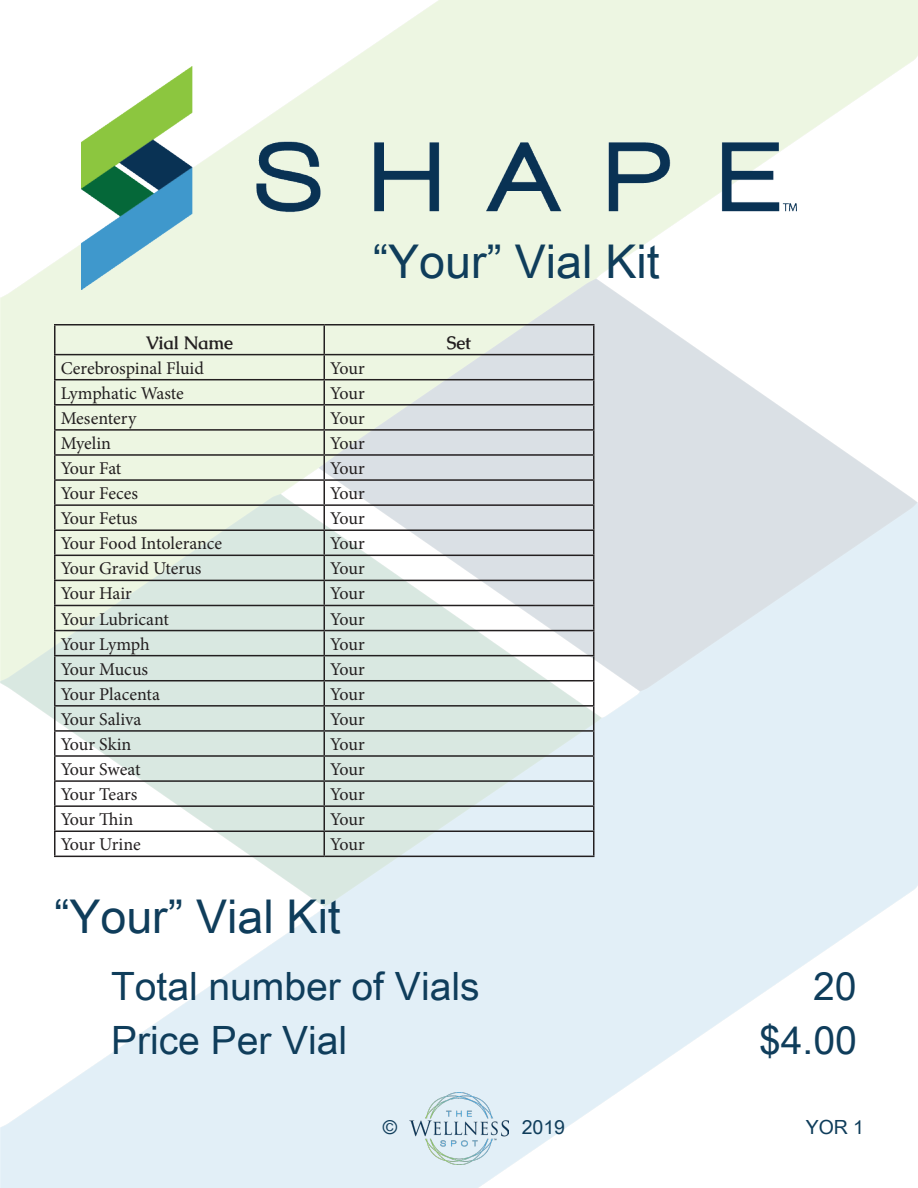
<style>
.page{position:relative;width:918px;height:1188px;background:#fff}
.page>*{position:absolute;margin:0;border:0;box-sizing:border-box;transform-origin:0 0}
.t1{font:46.5px "Arial Unicode MS";color:#0f3d5b}
.t2{font:39px "Arial Unicode MS";color:#0f3d5b}
.t3{font:19.5px "Arial Unicode MS";color:#0f3d5b}
.t4{font:18px "Minion Pro";letter-spacing:-.005em;color:#231f20}
.t5{font:700 18px "Caudex";color:#231f20}
</style>
<div class="page">
<img style="left:0;top:0;width:918px;height:1188px">
<img style="left:81px;top:66px;width:716px;height:224px">
<img style="left:410px;top:1092px;width:98px;height:72px">
<hr style="left:54px;top:324px;width:270px;height:2px;background:#231f20">
<hr style="left:54px;top:326px;width:2px;height:28px;background:#231f20">
<hr style="left:324px;top:324px;width:271px;height:2px;background:#231f20">
<hr style="left:54px;top:354px;width:270px;height:1px;background:#231f20">
<hr style="left:54px;top:355px;width:2px;height:24px;background:#231f20">
<hr style="left:324px;top:354px;width:271px;height:1px;background:#231f20">
<hr style="left:54px;top:379px;width:270px;height:1px;background:#231f20">
<hr style="left:54px;top:380px;width:2px;height:24px;background:#231f20">
<hr style="left:324px;top:379px;width:271px;height:1px;background:#231f20">
<hr style="left:54px;top:404px;width:270px;height:2px;background:#231f20">
<hr style="left:54px;top:406px;width:2px;height:23px;background:#231f20">
<hr style="left:324px;top:404px;width:271px;height:2px;background:#231f20">
<hr style="left:54px;top:429px;width:270px;height:2px;background:#231f20">
<hr style="left:54px;top:431px;width:2px;height:23px;background:#231f20">
<hr style="left:324px;top:429px;width:271px;height:2px;background:#231f20">
<hr style="left:54px;top:454px;width:270px;height:2px;background:#231f20">
<hr style="left:54px;top:456px;width:2px;height:23px;background:#231f20">
<hr style="left:324px;top:454px;width:271px;height:2px;background:#231f20">
<hr style="left:54px;top:479px;width:270px;height:2px;background:#231f20">
<hr style="left:54px;top:481px;width:2px;height:23px;background:#231f20">
<hr style="left:324px;top:479px;width:271px;height:2px;background:#231f20">
<hr style="left:54px;top:504px;width:270px;height:2px;background:#231f20">
<hr style="left:54px;top:506px;width:2px;height:23px;background:#231f20">
<hr style="left:324px;top:504px;width:271px;height:2px;background:#231f20">
<hr style="left:54px;top:529px;width:270px;height:2px;background:#231f20">
<hr style="left:54px;top:531px;width:2px;height:24px;background:#231f20">
<hr style="left:324px;top:529px;width:271px;height:2px;background:#231f20">
<hr style="left:54px;top:555px;width:270px;height:1px;background:#231f20">
<hr style="left:54px;top:556px;width:2px;height:24px;background:#231f20">
<hr style="left:324px;top:555px;width:271px;height:1px;background:#231f20">
<hr style="left:54px;top:580px;width:270px;height:1px;background:#231f20">
<hr style="left:54px;top:581px;width:2px;height:24px;background:#231f20">
<hr style="left:324px;top:580px;width:271px;height:1px;background:#231f20">
<hr style="left:54px;top:605px;width:270px;height:1px;background:#231f20">
<hr style="left:54px;top:606px;width:2px;height:24px;background:#231f20">
<hr style="left:324px;top:605px;width:271px;height:1px;background:#231f20">
<hr style="left:54px;top:630px;width:270px;height:1px;background:#231f20">
<hr style="left:54px;top:631px;width:2px;height:24px;background:#231f20">
<hr style="left:324px;top:630px;width:271px;height:1px;background:#231f20">
<hr style="left:54px;top:655px;width:270px;height:1px;background:#231f20">
<hr style="left:54px;top:656px;width:2px;height:24px;background:#231f20">
<hr style="left:324px;top:655px;width:271px;height:1px;background:#231f20">
<hr style="left:54px;top:680px;width:270px;height:1px;background:#231f20">
<hr style="left:54px;top:681px;width:2px;height:24px;background:#231f20">
<hr style="left:324px;top:680px;width:271px;height:1px;background:#231f20">
<hr style="left:54px;top:705px;width:270px;height:2px;background:#231f20">
<hr style="left:54px;top:707px;width:2px;height:23px;background:#231f20">
<hr style="left:324px;top:705px;width:271px;height:2px;background:#231f20">
<hr style="left:54px;top:730px;width:270px;height:2px;background:#231f20">
<hr style="left:54px;top:732px;width:2px;height:23px;background:#231f20">
<hr style="left:324px;top:730px;width:271px;height:2px;background:#231f20">
<hr style="left:54px;top:755px;width:270px;height:2px;background:#231f20">
<hr style="left:54px;top:757px;width:2px;height:23px;background:#231f20">
<hr style="left:324px;top:755px;width:271px;height:2px;background:#231f20">
<hr style="left:54px;top:780px;width:270px;height:2px;background:#231f20">
<hr style="left:54px;top:782px;width:2px;height:23px;background:#231f20">
<hr style="left:324px;top:780px;width:271px;height:2px;background:#231f20">
<hr style="left:54px;top:805px;width:270px;height:2px;background:#231f20">
<hr style="left:54px;top:807px;width:2px;height:24px;background:#231f20">
<hr style="left:324px;top:805px;width:271px;height:2px;background:#231f20">
<hr style="left:54px;top:831px;width:270px;height:1px;background:#231f20">
<hr style="left:54px;top:832px;width:2px;height:24px;background:#231f20">
<hr style="left:324px;top:831px;width:271px;height:1px;background:#231f20">
<svg style="left:324px;top:326px;width:1px;height:530px"></svg>
<svg style="left:593px;top:326px;width:1px;height:530px"></svg>
<hr style="left:54px;top:856px;width:270px;height:1px;background:#231f20">
<hr style="left:324px;top:856px;width:271px;height:1px;background:#231f20">
<p class="t1" style="left:373px;top:228px;width:288px">“Your” Vial Kit</p>
<p class="t5" style="left:146px;top:331px;width:89px">Vial Name</p>
<p class="t5" style="left:447px;top:331px;width:26px">Set</p>
<p class="t4" style="left:61px;top:356px;width:145px">Cerebrospinal Fluid</p>
<p class="t4" style="left:330px;top:356px;width:36px">Your</p>
<p class="t4" style="left:61px;top:381px;width:125px">Lymphatic Waste</p>
<p class="t4" style="left:330px;top:381px;width:36px">Your</p>
<p class="t4" style="left:61px;top:406px;width:77px">Mesentery</p>
<p class="t4" style="left:330px;top:406px;width:36px">Your</p>
<p class="t4" style="left:61px;top:431px;width:52px">Myelin</p>
<p class="t4" style="left:330px;top:431px;width:36px">Your</p>
<p class="t4" style="left:61px;top:456px;width:62px">Your Fat</p>
<p class="t4" style="left:330px;top:456px;width:36px">Your</p>
<p class="t4" style="left:61px;top:481px;width:79px">Your Feces</p>
<p class="t4" style="left:330px;top:481px;width:36px">Your</p>
<p class="t4" style="left:61px;top:506px;width:78px">Your Fetus</p>
<p class="t4" style="left:330px;top:506px;width:36px">Your</p>
<p class="t4" style="left:61px;top:532px;width:163px">Your Food Intolerance</p>
<p class="t4" style="left:330px;top:532px;width:36px">Your</p>
<p class="t4" style="left:61px;top:557px;width:142px">Your Gravid Uterus</p>
<p class="t4" style="left:330px;top:557px;width:36px">Your</p>
<p class="t4" style="left:61px;top:582px;width:73px">Your Hair</p>
<p class="t4" style="left:330px;top:582px;width:36px">Your</p>
<p class="t4" style="left:61px;top:607px;width:110px">Your Lubricant</p>
<p class="t4" style="left:330px;top:607px;width:36px">Your</p>
<p class="t4" style="left:61px;top:632px;width:91px">Your Lymph</p>
<p class="t4" style="left:330px;top:632px;width:36px">Your</p>
<p class="t4" style="left:61px;top:657px;width:89px">Your Mucus</p>
<p class="t4" style="left:330px;top:657px;width:36px">Your</p>
<p class="t4" style="left:61px;top:682px;width:101px">Your Placenta</p>
<p class="t4" style="left:330px;top:682px;width:36px">Your</p>
<p class="t4" style="left:61px;top:707px;width:82px">Your Saliva</p>
<p class="t4" style="left:330px;top:707px;width:36px">Your</p>
<p class="t4" style="left:61px;top:732px;width:72px">Your Skin</p>
<p class="t4" style="left:330px;top:732px;width:36px">Your</p>
<p class="t4" style="left:61px;top:757px;width:81px">Your Sweat</p>
<p class="t4" style="left:330px;top:757px;width:36px">Your</p>
<p class="t4" style="left:61px;top:782px;width:78px">Your Tears</p>
<p class="t4" style="left:330px;top:782px;width:36px">Your</p>
<p class="t4" style="left:61px;top:807px;width:74px">Your Thin</p>
<p class="t4" style="left:330px;top:807px;width:36px">Your</p>
<p class="t4" style="left:61px;top:833px;width:82px">Your Urine</p>
<p class="t4" style="left:330px;top:833px;width:36px">Your</p>
<p class="t1" style="left:54px;top:883px;width:288px">“Your” Vial Kit</p>
<p class="t2" style="left:111px;top:958px;width:370px">Total number of Vials</p>
<p class="t2" style="left:813px;top:958px;width:45px">20</p>
<p class="t2" style="left:111px;top:1012px;width:238px">Price Per Vial</p>
<p class="t2" style="left:759px;top:1012px;width:99px">$4.00</p>
<p class="t3" style="left:383px;top:1113px;width:16px">©</p>
<p class="t3" style="left:522px;top:1113px;width:45px">2019</p>
<p class="t3" style="left:806px;top:1113px;width:60px">YOR 1</p>
</div>
